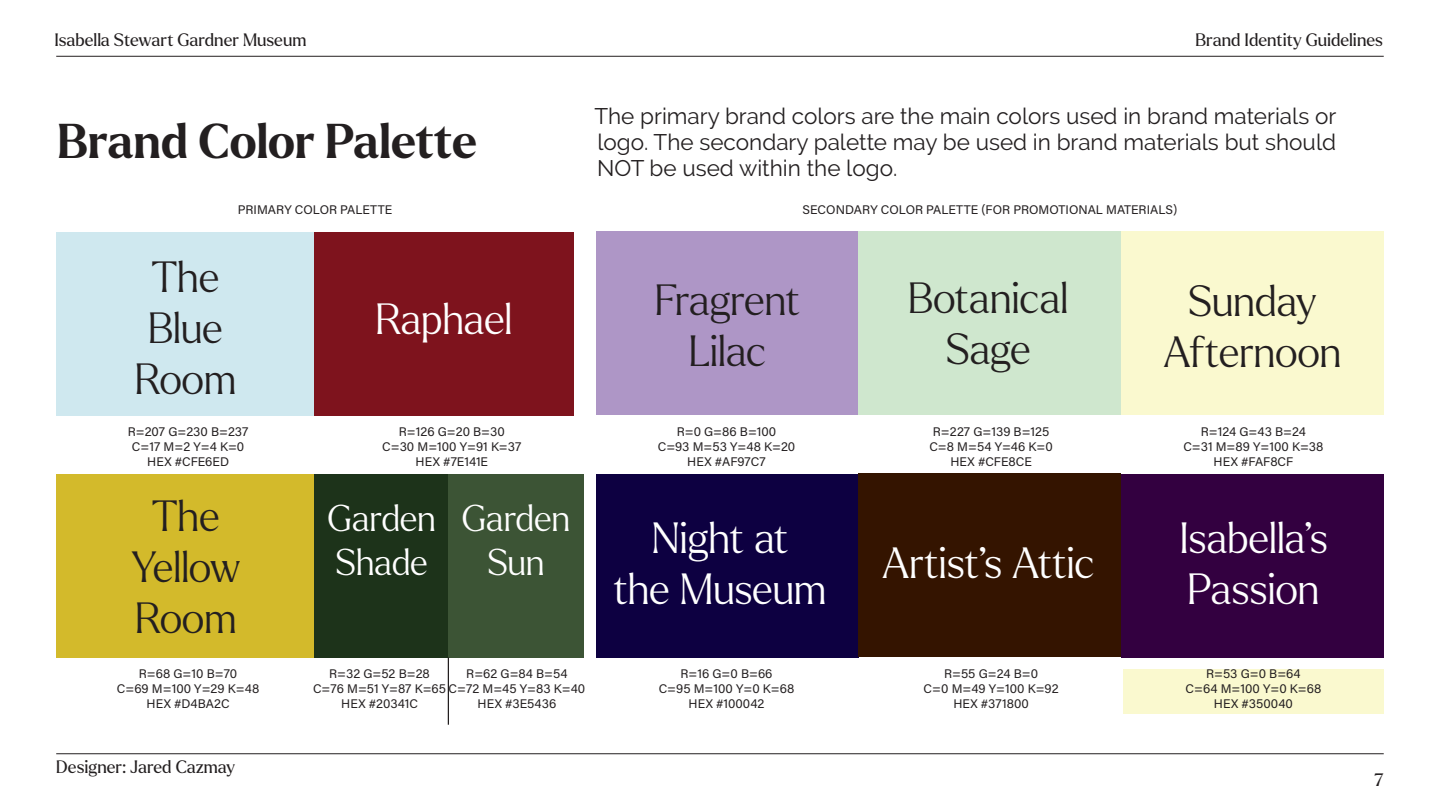
<style>
.page{position:relative;width:1440px;height:810px;background:#fff}
.page>*{position:absolute;margin:0;border:0;box-sizing:border-box;transform-origin:0 0}
.Subheaders{font:700 47.5px "Larken";letter-spacing:-.005em;color:#231f20}
.t1{font:300 42.5px/51px "Larken";letter-spacing:-.015em;color:#231f20;text-align:center}
.t2{font:300 42.5px/51px "Larken";letter-spacing:-.015em;color:#fff;text-align:center}
.t3{font:300 36.25px/43.5px "Larken";letter-spacing:-.01em;color:#fff}
.Paragraph_Style_1{font:22.5px/26.2px "Raleway";color:#231f20;text-align:justify}
.t4{font:17.5px "Larken";color:#231f20}
.Captions{font:12.5px "Acumin Variable Concept";color:#231f20}
</style>
<div class="page">
<hr style="left:56px;top:56px;width:1328px;height:1px;background:#231f20">
<hr style="left:56px;top:753px;width:1328px;height:1px;background:#231f20">
<div style="left:56px;top:232px;width:259px;height:183px;background:#cfe8ef"></div>
<div style="left:56px;top:474px;width:259px;height:183px;background:#d3ba2b"></div>
<div style="left:315px;top:232px;width:259px;height:183px;background:#7e131d"></div>
<div style="left:315px;top:474px;width:135px;height:183px;background:#1d331a"></div>
<div style="left:448px;top:474px;width:136px;height:183px;background:#3c5435"></div>
<div style="left:596px;top:232px;width:263px;height:183px;background:#ae96c6"></div>
<div style="left:596px;top:474px;width:263px;height:183px;background:#0d0041"></div>
<div style="left:859px;top:231px;width:262px;height:184px;background:#cfe7ce"></div>
<div style="left:859px;top:474px;width:262px;height:183px;background:#341400"></div>
<div style="left:1121px;top:232px;width:263px;height:183px;background:#faf9cf"></div>
<div style="left:1121px;top:474px;width:263px;height:183px;background:#330040"></div>
<div style="left:1123px;top:669px;width:261px;height:45px;background:#faf9cf"></div>
<hr style="left:448px;top:657px;width:1px;height:68px;background:#231f20">
<h3 class="t4" style="left:54px;top:28px;width:253px">Isabella Stewart Gardner Museum</h3>
<p class="Subheaders" style="left:57px;top:110px;width:421px">Brand Color Palette</p>
<h3 class="t4" style="left:1196px;top:28px;width:189px">Brand Identity Guidelines</h3>
<p class="Paragraph_Style_1" style="left:594px;top:103px;width:743px">The primary brand colors are the main colors used in brand materials or logo. The secondary palette may be used in brand materials but should NOT be used within the logo.</p>
<p class="Captions" style="left:238px;top:201px;width:156px">PRIMARY COLOR PALETTE</p>
<p class="Captions" style="left:803px;top:201px;width:376px">SECONDARY COLOR PALETTE (FOR PROMOTIONAL MATERIALS)</p>
<p class="t1" style="left:135px;top:250px;width:103px">The<br>Blue<br>Room</p>
<p class="Captions" style="left:128px;top:423px;width:122px">R=207 G=230 B=237</p>
<p class="Captions" style="left:132px;top:438px;width:114px">C=17 M=2 Y=4 K=0</p>
<p class="Captions" style="left:147px;top:453px;width:83px">HEX #CFE6ED</p>
<p class="t1" style="left:131px;top:488px;width:111px">The<br>Yellow<br>Room</p>
<p class="Captions" style="left:139px;top:665px;width:100px">R=68 G=10 B=70</p>
<p class="Captions" style="left:117px;top:680px;width:144px">C=69 M=100 Y=29 K=48</p>
<p class="Captions" style="left:147px;top:695px;width:84px">HEX #D4BA2C</p>
<h3 class="t4" style="left:56px;top:755px;width:181px">Designer: Jared Cazmay</h3>
<p class="t2" style="left:376px;top:292px;width:139px">Raphael</p>
<p class="Captions" style="left:399px;top:423px;width:107px">R=126 G=20 B=30</p>
<p class="Captions" style="left:382px;top:438px;width:141px">C=30 M=100 Y=91 K=37</p>
<p class="Captions" style="left:416px;top:453px;width:74px">HEX #7E141E</p>
<p class="t3" style="left:328px;top:495px;width:110px">Garden<br>Shade</p>
<p class="t3" style="left:462px;top:495px;width:110px;text-align:center">Garden<br>Sun</p>
<p class="Captions" style="left:329px;top:665px;width:102px">R=32 G=52 B=28</p>
<p class="Captions" style="left:313px;top:680px;width:274px">C=76 M=51 Y=87 K=65 C=72 M=45 Y=83 K=40</p>
<p class="Captions" style="left:341px;top:695px;width:78px">HEX #20341C</p>
<p class="Captions" style="left:466px;top:665px;width:103px">R=62 G=84 B=54</p>
<p class="Captions" style="left:478px;top:695px;width:80px">HEX #3E5436</p>
<p class="t1" style="left:655px;top:273px;width:147px">Fragrent</p>
<p class="t1" style="left:689px;top:324px;width:79px">Lilac</p>
<p class="Captions" style="left:677px;top:423px;width:101px">R=0 G=86 B=100</p>
<p class="Captions" style="left:658px;top:438px;width:139px">C=93 M=53 Y=48 K=20</p>
<p class="Captions" style="left:687px;top:453px;width:80px">HEX #AF97C7</p>
<p class="t2" style="left:613px;top:511px;width:215px">Night at<br>the Museum</p>
<p class="Captions" style="left:681px;top:665px;width:94px">R=16 G=0 B=66</p>
<p class="Captions" style="left:659px;top:680px;width:137px">C=95 M=100 Y=0 K=68</p>
<p class="Captions" style="left:689px;top:695px;width:78px">HEX #100042</p>
<p class="t1" style="left:908px;top:271px;width:162px">Botanical<br>Sage</p>
<p class="t1" style="left:1163px;top:274px;width:179px">Sunday<br>Afternoon</p>
<p class="Captions" style="left:933px;top:423px;width:118px">R=227 G=139 B=125</p>
<p class="Captions" style="left:929px;top:438px;width:125px">C=8 M=54 Y=46 K=0</p>
<p class="Captions" style="left:950px;top:453px;width:83px">HEX #CFE8CE</p>
<p class="t2" style="left:882px;top:536px;width:214px">Artist’s Attic</p>
<p class="Captions" style="left:944px;top:665px;width:95px">R=55 G=24 B=0</p>
<p class="Captions" style="left:924px;top:680px;width:137px">C=0 M=49 Y=100 K=92</p>
<p class="Captions" style="left:953px;top:695px;width:77px">HEX #371800</p>
<p class="Captions" style="left:1201px;top:423px;width:107px">R=124 G=43 B=24</p>
<p class="Captions" style="left:1183px;top:438px;width:142px">C=31 M=89 Y=100 K=38</p>
<p class="Captions" style="left:1214px;top:453px;width:81px">HEX #FAF8CF</p>
<p class="t2" style="left:1179px;top:511px;width:150px">Isabella’s</p>
<p class="t2" style="left:1187px;top:562px;width:134px">Passion</p>
<p class="Captions" style="left:1206px;top:665px;width:96px">R=53 G=0 B=64</p>
<p class="Captions" style="left:1186px;top:680px;width:137px">C=64 M=100 Y=0 K=68</p>
<p class="Captions" style="left:1214px;top:695px;width:80px">HEX #350040</p>
<h3 class="t4" style="left:1374px;top:768px;width:11px">7</h3>
</div>
